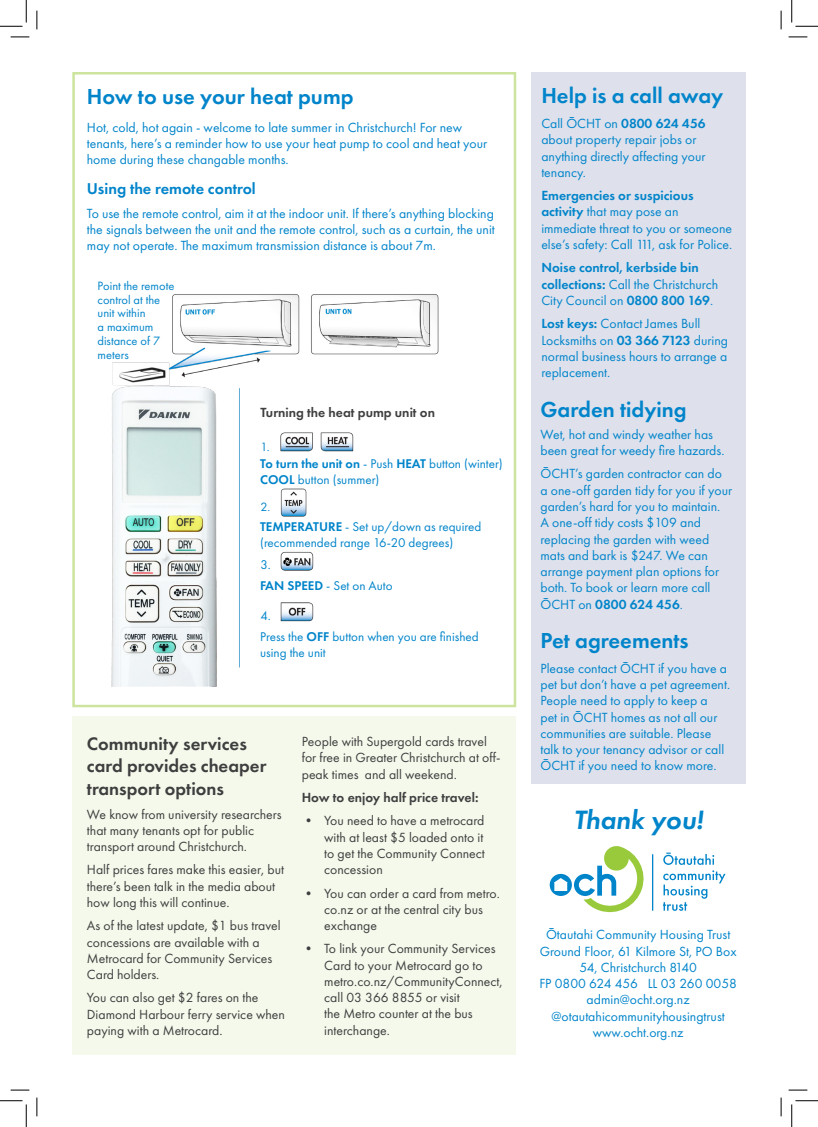
<style>
.page{position:relative;width:818px;height:1127px;background:#fff}
.page>*{position:absolute;margin:0;border:0;box-sizing:border-box;transform-origin:0 0}
.Thank_you_text{font:italic 600 27.5px "Futura PT";color:#0084ca}
.HEADING_LEFT_-_Blue_18{font:600 22.5px "Futura PT";color:#0084ca}
.t1{font:600 18.75px/22.5px "Futura PT";color:#3e3e3f}
.HEADING_-_Blue_13{font:600 16.25px "Futura PT";color:#0084ca}
.BODY_COPY_-_Blue_11{font:13.75px/16.2px "Futura PT";color:#0084ca}
.Body_copy{font:13.75px/16.2px "Futura PT";color:#3e3e3f}
.FOOTER_COPY_-_Blue_11_Centre{font:13.75px/16.2px "Futura PT";color:#0084ca;text-align:center}
.BODY_COPY_-_Blue_11-2{font:600 13.75px/16.2px "Futura PT";color:#0084ca}
.Body_copy-2{font:600 13.75px "Futura PT";color:#3e3e3f}
.BODY_COPY_-_Darkest_Grey_11{font:600 13.75px "Futura PT";color:#3e3e3f}
.HEAT_PUMP_COPY_-_Blue_10_5{font:13.12px/15.8px "Futura PT";color:#0084ca}
.HEAT_PUMP_COPY_-_Blue_10{font:12.5px/13.8px "Futura PT";color:#0084ca}
.s1{font-weight:600}
.s2{font-weight:400}
</style>
<div class="page">
<div style="left:531px;top:72px;width:215px;height:711px;background:#dee1ec"></div>
<svg style="left:550px;top:846px;width:94px;height:67px"></svg>
<hr style="left:652px;top:854px;width:1px;height:56px;background:#0084ca">
<svg style="left:663px;top:852px;width:51px;height:12px"></svg>
<svg style="left:663px;top:870px;width:62px;height:40px"></svg>
<img style="left:111px;top:294px;width:328px;height:392px">
<div style="left:72px;top:715px;width:444px;height:339px;background:#f5f9eb"></div>
<svg style="left:11px;top:36px;width:18px;height:2px"></svg>
<svg style="left:788px;top:36px;width:19px;height:2px"></svg>
<svg style="left:11px;top:1089px;width:18px;height:1px"></svg>
<svg style="left:788px;top:1089px;width:19px;height:1px"></svg>
<svg style="left:36px;top:11px;width:2px;height:18px"></svg>
<svg style="left:36px;top:1097px;width:2px;height:18px"></svg>
<svg style="left:780px;top:11px;width:2px;height:18px"></svg>
<svg style="left:780px;top:1097px;width:2px;height:18px"></svg>
<svg style="left:0;top:0;width:27px;height:27px"></svg>
<svg style="left:0;top:1100px;width:27px;height:26px"></svg>
<svg style="left:791px;top:0;width:27px;height:27px"></svg>
<svg style="left:791px;top:1100px;width:27px;height:26px"></svg>
<p class="HEADING_LEFT_-_Blue_18" style="left:87px;top:82px;width:268px">How to use your heat pump</p>
<p class="BODY_COPY_-_Blue_11" style="left:87px;top:119px;width:402px">Hot, cold, hot again - welcome to late summer in Christchurch! For new tenants, here’s a reminder how to use your heat pump to cool and heat your home during these changable months.</p>
<p class="HEADING_-_Blue_13" style="left:87px;top:178px;width:170px">Using the remote control</p>
<p class="BODY_COPY_-_Blue_11" style="left:87px;top:205px;width:409px;text-align:justify">To use the remote control, aim it at the indoor unit. If there’s anything blocking the signals between the unit and the remote control, such as a curtain, the unit may not operate. The maximum transmission distance is about 7m.</p>
<p class="HEAT_PUMP_COPY_-_Blue_10" style="left:98px;top:279px;width:78px">Point the remote control at the unit within<br>a maximum distance of 7 meters</p>
<p class="BODY_COPY_-_Darkest_Grey_11" style="left:260px;top:404px;width:176px">Turning the heat pump unit on</p>
<p class="HEAT_PUMP_COPY_-_Blue_10" style="left:260px;top:439px;width:11px">1.</p>
<p class="HEAT_PUMP_COPY_-_Blue_10_5" style="left:260px;top:455px;width:244px"><span class="s1">To turn the unit on</span> - Push <span class="s1">HEAT</span> button (winter)<br><span class="s1">COOL</span> button (summer)</p>
<p class="HEAT_PUMP_COPY_-_Blue_10_5" style="left:260px;top:519px;width:223px"><span class="s1">TEMPERATURE</span> - Set up/down as required (recommended range 16-20 degrees)</p>
<p class="HEAT_PUMP_COPY_-_Blue_10_5" style="left:260px;top:577px;width:134px"><span class="s1">FAN SPEED</span> - Set on Auto</p>
<p class="HEAT_PUMP_COPY_-_Blue_10" style="left:260px;top:499px;width:11px">2.</p>
<p class="HEAT_PUMP_COPY_-_Blue_10_5" style="left:260px;top:556px;width:12px">3.</p>
<p class="HEAT_PUMP_COPY_-_Blue_10_5" style="left:260px;top:608px;width:12px">4.</p>
<p class="HEAT_PUMP_COPY_-_Blue_10_5" style="left:260px;top:628px;width:220px">Press the <span class="s1">OFF</span> button when you are finished using the unit</p>
<p class="t1" style="left:87px;top:732px;width:181px">Community services card provides cheaper transport options</p>
<p class="Body_copy" style="left:302px;top:733px;width:200px">People with Supergold cards travel for free in Greater Christchurch at off&shy;peak times and all weekend.</p>
<p class="Body_copy-2" style="left:302px;top:788px;width:178px">How to enjoy half price travel:</p>
<p class="Body_copy" style="left:324px;top:812px;width:162px;text-align:justify;text-indent:-22px">• You need to have a metrocard with at least $5 loaded onto it to get the Community Connect concession</p>
<p class="Body_copy" style="left:324px;top:884px;width:177px;text-indent:-22px">• You can order a card from metro. co.nz or at the central city bus exchange</p>
<p class="Body_copy" style="left:324px;top:940px;width:180px;text-indent:-22px">• To link your Community Services<br>Card to your Metrocard go to metro.co.nz/CommunityConnect, call 03 366 8855 or visit<br>the Metro counter at the bus interchange.</p>
<p class="Body_copy" style="left:87px;top:805px;width:196px">We know from university researchers that many tenants opt for public transport around Christchurch.</p>
<p class="Body_copy" style="left:87px;top:861px;width:199px">Half prices fares make this easier, but there’s been talk in the media about how long this will continue.</p>
<p class="Body_copy" style="left:87px;top:917px;width:195px">As of the latest update, $1 bus travel concessions are available with a<br>Metrocard for Community Services<br>Card holders.</p>
<p class="Body_copy" style="left:87px;top:989px;width:199px">You can also get $2 fares on the<br>Diamond Harbour ferry service when paying with a Metrocard.</p>
<p class="HEADING_LEFT_-_Blue_18" style="left:541px;top:82px;width:184px">Help is a call away</p>
<p class="BODY_COPY_-_Blue_11" style="left:541px;top:115px;width:166px">Call ŌCHT on <span class="s1">0800 624 456 </span>about property repair jobs or anything directly affecting your tenancy.</p>
<p class="BODY_COPY_-_Blue_11" style="left:541px;top:187px;width:192px"><span class="s1">Emergencies or suspicious activity</span> that may pose an immediate threat to you or someone else’s safety: Call 111, ask for Police.</p>
<p class="BODY_COPY_-_Blue_11-2" style="left:541px;top:259px;width:178px">Noise control, kerbside bin collections: <span class="s2">Call the Christchurch<br>City Council on</span> 0800 800 169<span class="s2">.</span></p>
<p class="BODY_COPY_-_Blue_11" style="left:541px;top:315px;width:188px"><span class="s1">Lost keys:</span> Contact James Bull<br>Locksmiths on <span class="s1">03 366 7123</span> during normal business hours to arrange a replacement.</p>
<p class="HEADING_LEFT_-_Blue_18" style="left:540px;top:395px;width:148px">Garden tidying</p>
<p class="BODY_COPY_-_Blue_11" style="left:540px;top:426px;width:186px">Wet, hot and windy weather has been great for weedy fire hazards.</p>
<p class="BODY_COPY_-_Blue_11" style="left:540px;top:465px;width:193px">ŌCHT’s garden contractor can do a one-off garden tidy for you if your garden’s hard for you to maintain.<br>A one-off tidy costs $109 and replacing the garden with weed mats and bark is $247. We can arrange payment plan options for both. To book or learn more call<br>ŌCHT on <span class="s1">0800 624 456</span>.</p>
<p class="HEADING_LEFT_-_Blue_18" style="left:540px;top:626px;width:150px">Pet agreements</p>
<p class="BODY_COPY_-_Blue_11" style="left:540px;top:659px;width:191px">Please contact ŌCHT if you have a pet but don’t have a pet agreement.<br>People need to apply to keep a<br>pet in ŌCHT homes as not all our communities are suitable. Please talk to your tenancy advisor or call<br>ŌCHT if you need to know more.</p>
<p class="Thank_you_text" style="left:574px;top:802px;width:131px">Thank you!</p>
<p class="FOOTER_COPY_-_Blue_11_Centre" style="left:546px;top:926px;width:186px">Ōtautahi Community Housing Trust</p>
<p class="FOOTER_COPY_-_Blue_11_Centre" style="left:540px;top:942px;width:198px">Ground Floor, 61 Kilmore St, PO Box<br>54, Christchurch 8140</p>
<p class="FOOTER_COPY_-_Blue_11_Centre" style="left:539px;top:975px;width:199px">FP 0800 624 456 LL 03 260 0058</p>
<p class="FOOTER_COPY_-_Blue_11_Centre" style="left:586px;top:991px;width:105px">admin@ocht.org.nz</p>
<p class="FOOTER_COPY_-_Blue_11_Centre" style="left:551px;top:1007px;width:175px">@otautahicommunityhousingtrust</p>
<p class="FOOTER_COPY_-_Blue_11_Centre" style="left:593px;top:1023px;width:92px">www.ocht.org.nz</p>
</div>
